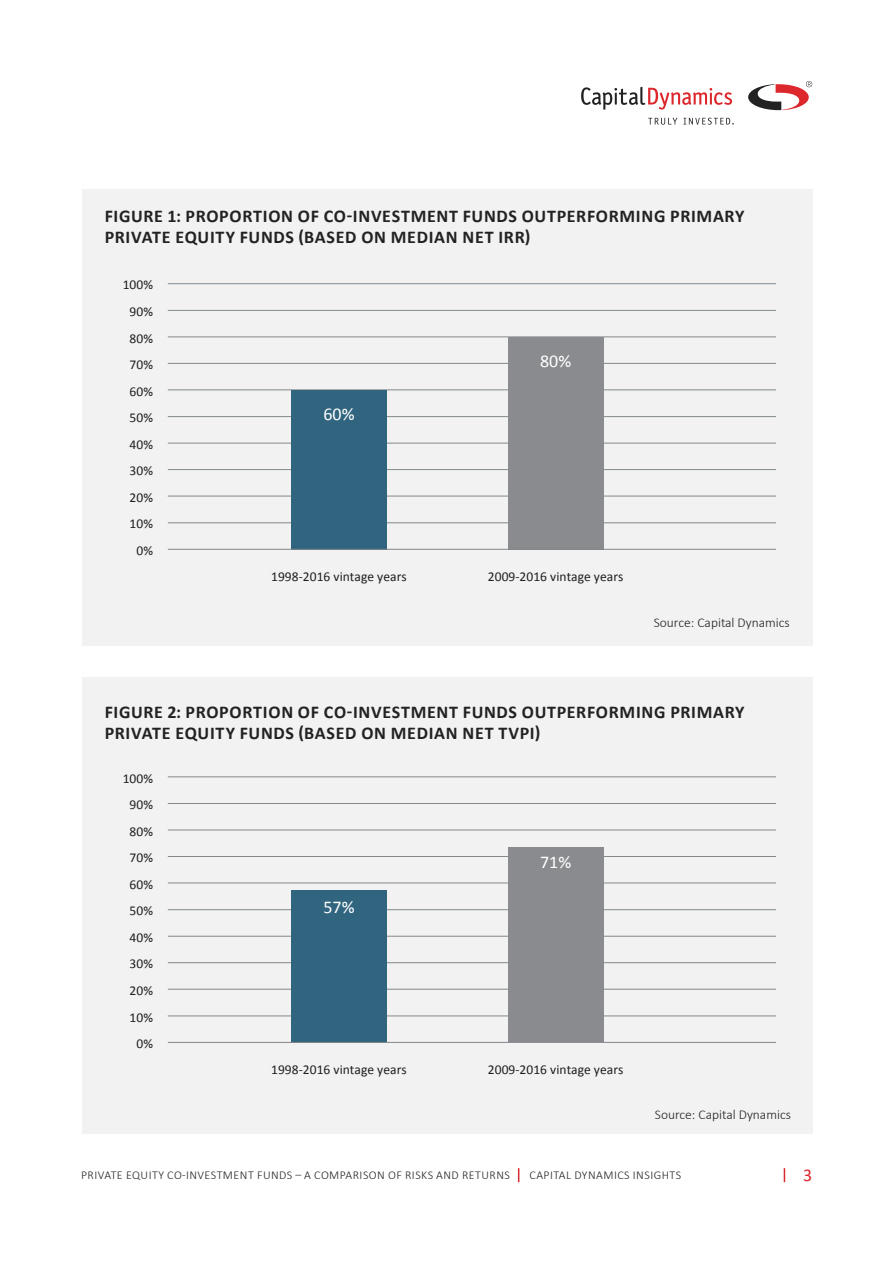
<style>
.page{position:relative;width:893px;height:1263px;background:#fff}
.page>*{position:absolute;margin:0;border:0;box-sizing:border-box;transform-origin:0 0}
.Chart_title{font:700 18px/21px "Calibri";letter-spacing:.04em;color:#222}
.t1{font:18px "Calibri";letter-spacing:.005em;color:#fff}
.t2{font:18px "Calibri";color:#da282e}
.t3{font:13.5px "Calibri";letter-spacing:.005em;color:#201f1f}
.Source{font:300 13.5px "Calibri";color:#231f20}
.t4{font:300 12px "Calibri";letter-spacing:.04em;color:#222}
</style>
<div class="page">
<div style="left:82px;top:189px;width:730px;height:457px;background:#f2f2f2"></div>
<div style="left:82px;top:678px;width:730px;height:456px;background:#f2f2f2"></div>
<hr style="left:168px;top:522px;width:608px;height:1px;background:#83888c">
<hr style="left:168px;top:496px;width:608px;height:1px;background:#83888c">
<hr style="left:168px;top:469px;width:608px;height:1px;background:#83888c">
<hr style="left:168px;top:443px;width:608px;height:1px;background:#83888c">
<hr style="left:168px;top:416px;width:608px;height:1px;background:#83888c">
<hr style="left:168px;top:389px;width:608px;height:1px;background:#83888c">
<hr style="left:168px;top:363px;width:608px;height:1px;background:#83888c">
<hr style="left:168px;top:336px;width:608px;height:1px;background:#83888c">
<hr style="left:168px;top:310px;width:608px;height:1px;background:#83888c">
<hr style="left:168px;top:283px;width:608px;height:1px;background:#83888c">
<div style="left:508px;top:337px;width:95px;height:212px;background:#8a8b8f"></div>
<div style="left:291px;top:390px;width:96px;height:159px;background:#30647f"></div>
<hr style="left:168px;top:549px;width:608px;height:1px;background:#83888c">
<hr style="left:168px;top:1015px;width:608px;height:1px;background:#83888c">
<hr style="left:168px;top:989px;width:608px;height:1px;background:#83888c">
<hr style="left:168px;top:962px;width:608px;height:1px;background:#83888c">
<hr style="left:168px;top:936px;width:608px;height:1px;background:#83888c">
<hr style="left:168px;top:909px;width:608px;height:1px;background:#83888c">
<hr style="left:168px;top:882px;width:608px;height:1px;background:#83888c">
<hr style="left:168px;top:856px;width:608px;height:1px;background:#83888c">
<hr style="left:168px;top:829px;width:608px;height:1px;background:#83888c">
<hr style="left:168px;top:803px;width:608px;height:1px;background:#83888c">
<hr style="left:168px;top:776px;width:608px;height:1px;background:#83888c">
<div style="left:508px;top:848px;width:95px;height:194px;background:#8a8b8f"></div>
<div style="left:291px;top:890px;width:96px;height:152px;background:#30647f"></div>
<hr style="left:168px;top:1042px;width:608px;height:1px;background:#83888c">
<svg style="left:518px;top:1168px;width:1px;height:14px"></svg>
<svg style="left:784px;top:1168px;width:1px;height:14px"></svg>
<svg style="left:581px;top:87px;width:151px;height:23px"></svg>
<svg style="left:748px;top:81px;width:64px;height:29px"></svg>
<svg style="left:648px;top:118px;width:29px;height:7px"></svg>
<svg style="left:683px;top:118px;width:51px;height:7px"></svg>
<p class="Chart_title" style="left:105px;top:205px;width:641px">FIGURE 1: PROPORTION OF CO-INVESTMENT FUNDS OUTPERFORMING PRIMARY<br>PRIVATE EQUITY FUNDS (BASED ON MEDIAN NET IRR)</p>
<p class="t3" style="left:123px;top:277px;width:32px">100%</p>
<p class="t3" style="left:130px;top:303px;width:25px">90%</p>
<p class="t3" style="left:130px;top:330px;width:25px">80%</p>
<p class="t3" style="left:130px;top:356px;width:25px">70%</p>
<p class="t3" style="left:130px;top:383px;width:25px">60%</p>
<p class="t3" style="left:130px;top:409px;width:25px">50%</p>
<p class="t3" style="left:130px;top:436px;width:25px">40%</p>
<p class="t3" style="left:130px;top:462px;width:25px">30%</p>
<p class="t3" style="left:130px;top:489px;width:25px">20%</p>
<p class="t3" style="left:130px;top:516px;width:25px">10%</p>
<p class="t3" style="left:136px;top:542px;width:18px">0%</p>
<p class="t1" style="left:323px;top:403px;width:33px">60%</p>
<p class="t1" style="left:540px;top:350px;width:33px">80%</p>
<p class="t3" style="left:271px;top:568px;width:137px">1998-2016 vintage years</p>
<p class="t3" style="left:488px;top:568px;width:137px">2009-2016 vintage years</p>
<p class="Source" style="left:654px;top:615px;width:137px">Source: Capital Dynamics</p>
<p class="Chart_title" style="left:105px;top:701px;width:641px">FIGURE 2: PROPORTION OF CO-INVESTMENT FUNDS OUTPERFORMING PRIMARY<br>PRIVATE EQUITY FUNDS (BASED ON MEDIAN NET TVPI)</p>
<p class="t3" style="left:123px;top:770px;width:32px">100%</p>
<p class="t3" style="left:130px;top:796px;width:25px">90%</p>
<p class="t3" style="left:130px;top:823px;width:25px">80%</p>
<p class="t3" style="left:130px;top:849px;width:25px">70%</p>
<p class="t3" style="left:130px;top:876px;width:25px">60%</p>
<p class="t3" style="left:130px;top:902px;width:25px">50%</p>
<p class="t3" style="left:130px;top:929px;width:25px">40%</p>
<p class="t3" style="left:130px;top:955px;width:25px">30%</p>
<p class="t3" style="left:130px;top:982px;width:25px">20%</p>
<p class="t3" style="left:130px;top:1009px;width:25px">10%</p>
<p class="t3" style="left:136px;top:1035px;width:18px">0%</p>
<p class="t1" style="left:323px;top:896px;width:33px">57%</p>
<p class="t1" style="left:540px;top:851px;width:33px">71%</p>
<p class="t3" style="left:271px;top:1061px;width:137px">1998-2016 vintage years</p>
<p class="t3" style="left:488px;top:1061px;width:137px">2009-2016 vintage years</p>
<p class="Source" style="left:655px;top:1106px;width:137px">Source: Capital Dynamics</p>
<p class="t4" style="left:81px;top:1168px;width:431px">PRIVATE EQUITY CO-INVESTMENT FUNDS – A COMPARISON OF RISKS AND RETURNS</p>
<p class="t4" style="left:529px;top:1168px;width:153px">CAPITAL DYNAMICS INSIGHTS</p>
<p class="t2" style="left:803px;top:1162px;width:11px">3</p>
</div>
